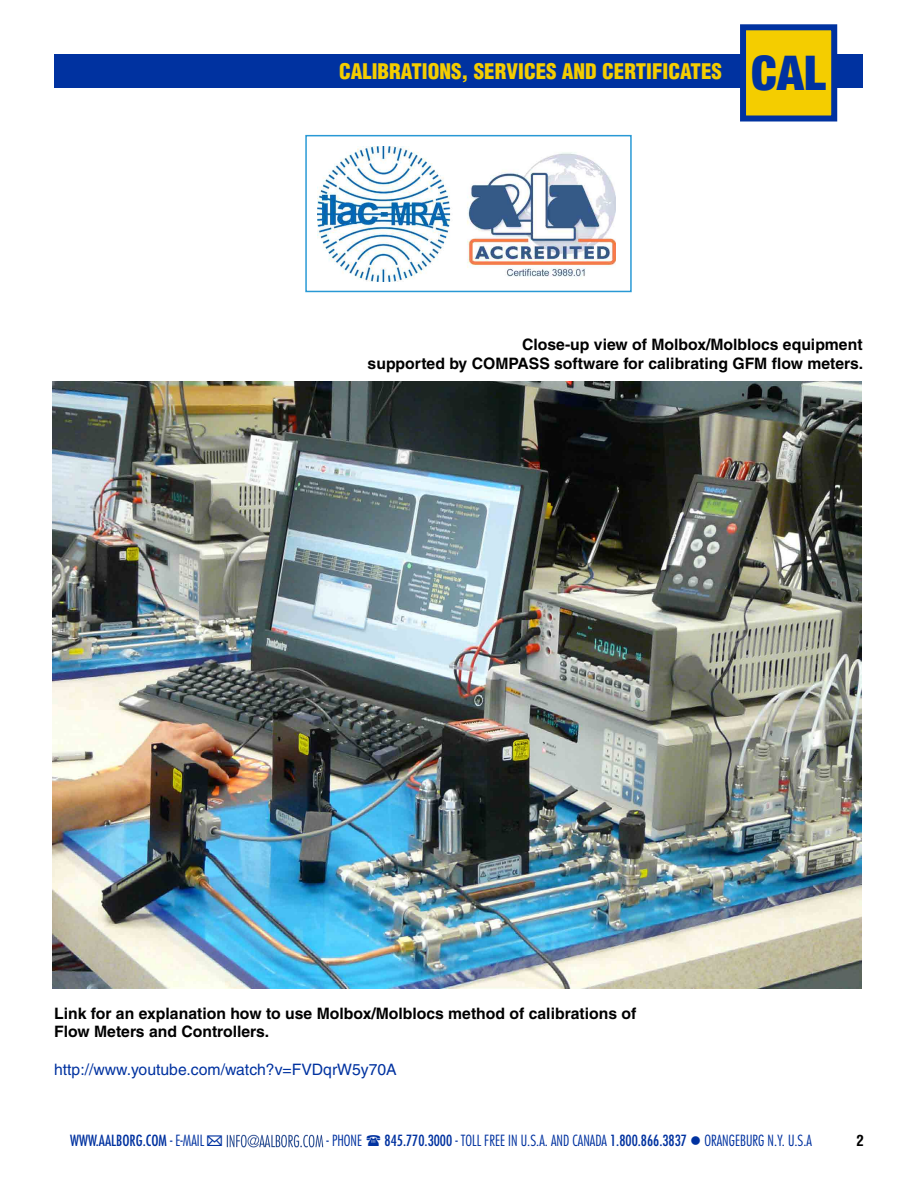
<style>
.page{position:relative;width:918px;height:1188px;background:#fff}
.page>*{position:absolute;margin:0;border:0;box-sizing:border-box;transform-origin:0 0}
.t1{font:900 condensed 48px "Helvetica Neue";color:#0032a0}
.t2{font:900 condensed 21px "Helvetica";color:#f4cd00}
.t3{font:700 15.75px/18.9px "Helvetica";color:#000;text-align:right}
.t4{font:15.75px "Helvetica";color:#0032a0}
.t5{font:300 condensed 15px "Futura";color:#0032a0}
.t6{font:condensed 15px "Futura";color:#0032a0}
.t7{font:700 condensed 15px "Helvetica";color:#000}
.s1{font-weight:300}
.s2{font-weight:400}
</style>
<div class="page">
<img style="left:226px;top:1134px;width:98px;height:14px">
<img style="left:318px;top:146px;width:298px;height:135px">
<div style="left:305px;top:135px;width:327px;height:157px;border:2px solid #2899d5"></div>
<img style="left:53px;top:382px;width:809px;height:607px">
<div style="left:54px;top:54px;width:808px;height:33px;background:#0032a0"></div>
<div style="left:743px;top:27px;width:91px;height:91px;background:#f4cd00"></div>
<div style="left:740px;top:24px;width:97px;height:98px;border:6px solid #0032a0"></div>
<h2 class="t2" style="left:339px;top:58px;width:385px">CALIBRATIONS, SERVICES AND CERTIFICATES</h2>
<h1 class="t1" style="left:751px;top:43px;width:76px">CAL</h1>
<p class="t3" style="left:368px;top:335px;width:497px">Close-up view of Molbox/Molblocs equipment<br>supported by COMPASS software for calibrating GFM flow meters.</p>
<p class="t3" style="left:54px;top:1003px;width:584px;text-align:left">Link for an explanation how to use Molbox/Molblocs method of calibrations of<br>Flow Meters and Controllers.</p>
<p class="t4" style="left:54px;top:1061px;width:344px">http://www.youtube.com/watch?v=FVDqrW5y70A</p>
<p class="t6" style="left:70px;top:1131px;width:135px">WWW.AALBORG.COM <span class="s1">- E-MAIL</span></p>
<p class="t5" style="left:327px;top:1131px;width:37px">- PHONE</p>
<p class="t5" style="left:385px;top:1131px;width:429px"><span class="s2">845.770.3000</span> - TOLL FREE IN U.S.A. AND CANADA <span class="s2">1.800.866.3837</span> ● ORANGEBURG N.Y. U.S.A</p>
<p class="t7" style="left:856px;top:1131px;width:9px">2</p>
</div>
